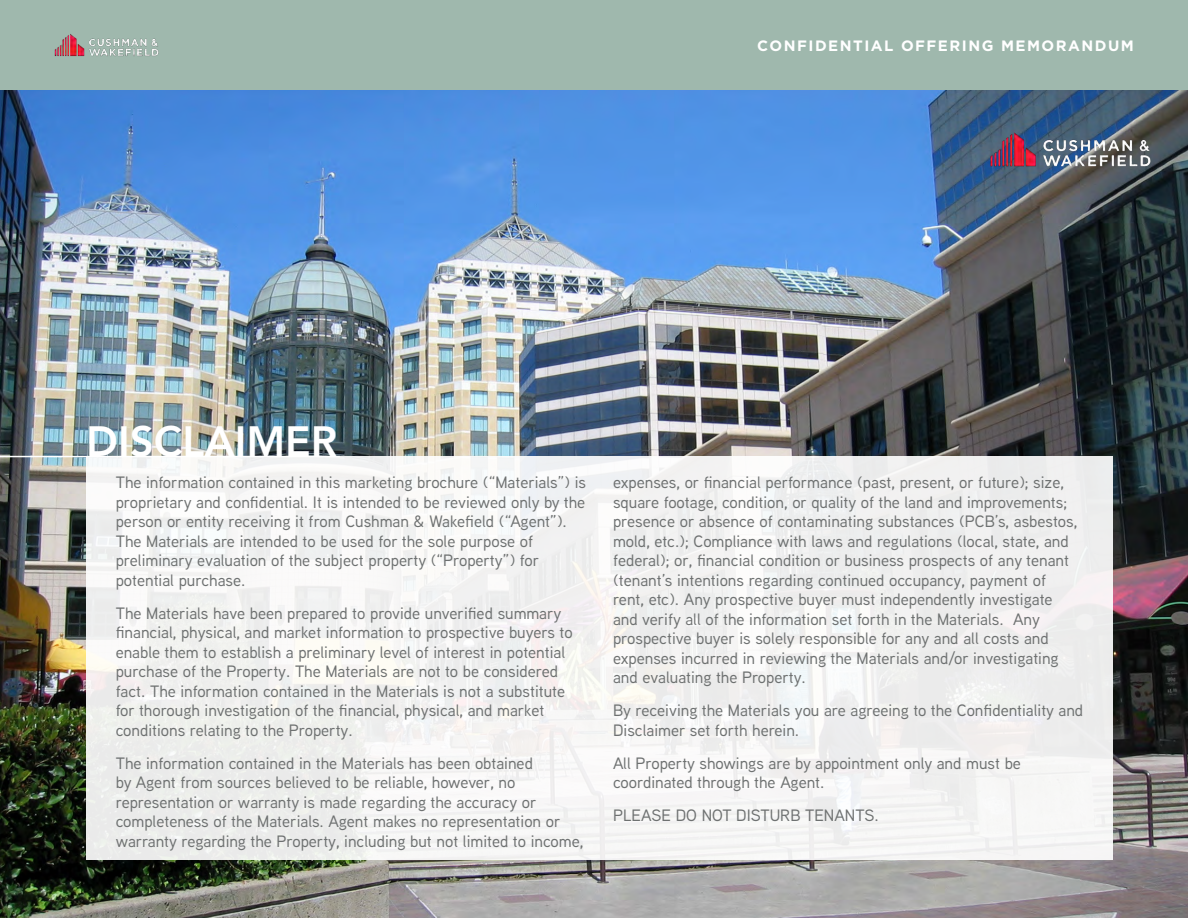
<style>
.page{position:relative;width:1188px;height:918px;background:#fff}
.page>*{position:absolute;margin:0;border:0;box-sizing:border-box;transform-origin:0 0}
.t1{font:800 42px "Avenir LT Std";color:#fff}
.t2{font:500 16.5px/19.5px "Aaux Next";color:#6e7171}
.t3{font:700 15px "Gotham";letter-spacing:.1em;color:#fff}
</style>
<div class="page">
<div style="left:0;top:0;width:1188px;height:90px;background:#9fb8ad"></div>
<img style="left:54px;top:34px;width:105px;height:22px">
<img style="left:0;top:90px;width:1188px;height:828px">
<div style="left:86px;top:456px;width:1027px;height:404px;background:#f1f1f1"></div>
<hr style="left:0;top:456px;width:340px;height:1px;background:#fff">
<img style="left:970px;top:119px;width:202px;height:69px">
<p class="t3" style="left:757px;top:36px;width:378px">CONFIDENTIAL OFFERING MEMORANDUM</p>
<h1 class="t1" style="left:86px;top:417px;width:253px">DISCLAIMER</h1>
<p class="t2" style="left:116px;top:472px;width:472px">The information contained in this marketing brochure (“Materials”) is proprietary and confidential. It is intended to be reviewed only by the person or entity receiving it from Cushman &amp; Wakefield (“Agent”).<br>The Materials are intended to be used for the sole purpose of preliminary evaluation of the subject property (“Property”) for potential purchase.</p>
<p class="t2" style="left:116px;top:603px;width:458px">The Materials have been prepared to provide unverified summary financial, physical, and market information to prospective buyers to enable them to establish a preliminary level of interest in potential purchase of the Property. The Materials are not to be considered fact. The information contained in the Materials is not a substitute for thorough investigation of the financial, physical, and market conditions relating to the Property.</p>
<p class="t2" style="left:116px;top:753px;width:469px">The information contained in the Materials has been obtained<br>by Agent from sources believed to be reliable, however, no representation or warranty is made regarding the accuracy or completeness of the Materials. Agent makes no representation or warranty regarding the Property, including but not limited to income,</p>
<p class="t2" style="left:613px;top:472px;width:466px">expenses, or financial performance (past, present, or future); size, square footage, condition, or quality of the land and improvements; presence or absence of contaminating substances (PCB’s, asbestos, mold, etc.); Compliance with laws and regulations (local, state, and federal); or, financial condition or business prospects of any tenant (tenant’s intentions regarding continued occupancy, payment of rent, etc). Any prospective buyer must independently investigate and verify all of the information set forth in the Materials. Any prospective buyer is solely responsible for any and all costs and expenses incurred in reviewing the Materials and/or investigating and evaluating the Property.</p>
<p class="t2" style="left:613px;top:700px;width:472px">By receiving the Materials you are agreeing to the Confidentiality and<br>Disclaimer set forth herein.</p>
<p class="t2" style="left:613px;top:753px;width:409px">All Property showings are by appointment only and must be coordinated through the Agent.</p>
<p class="t2" style="left:613px;top:805px;width:267px">PLEASE DO NOT DISTURB TENANTS.</p>
</div>
